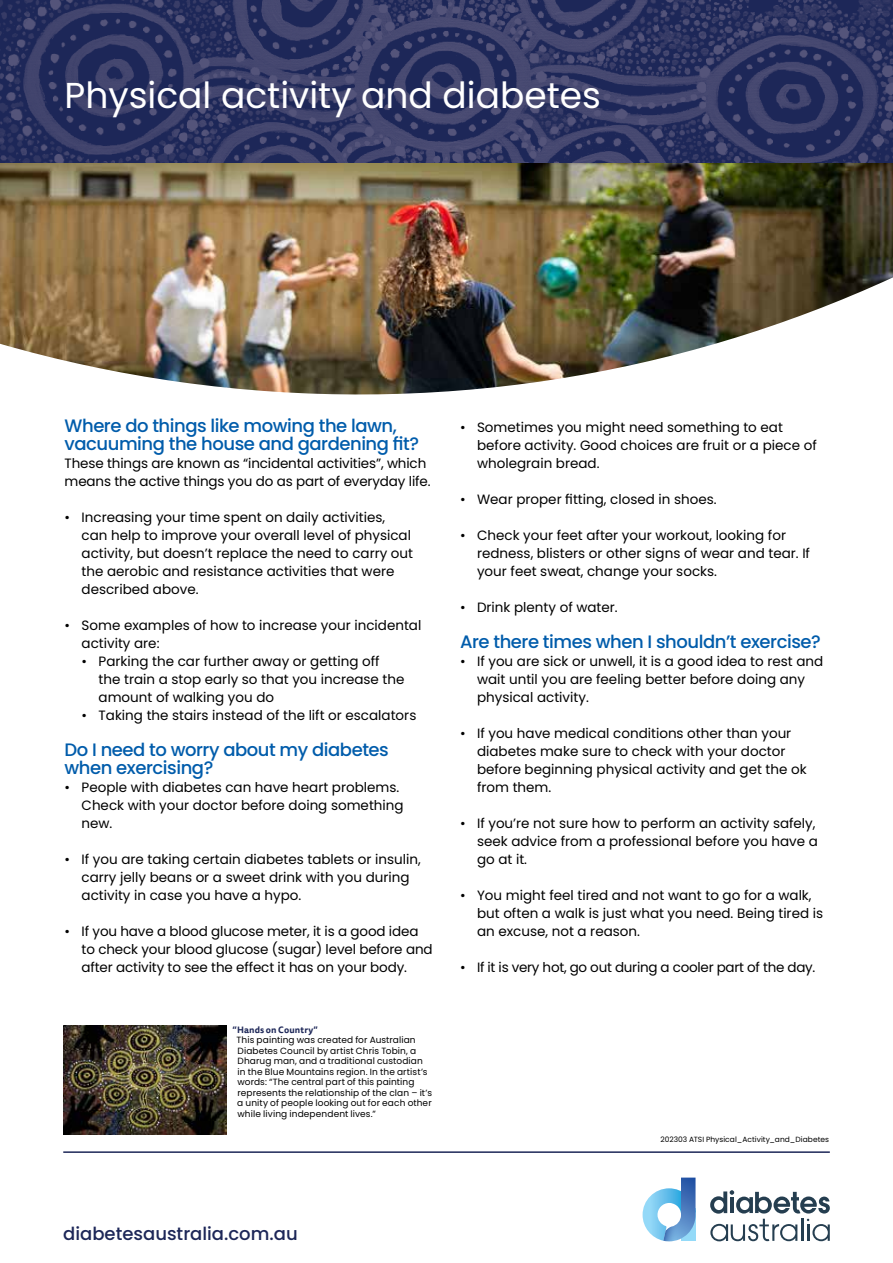
<style>
.page{position:relative;width:893px;height:1263px;background:#fff}
.page>*{position:absolute;margin:0;border:0;box-sizing:border-box;transform-origin:0 0}
.t1{font:36px "Poppins";color:#fff}
.t2{font:500 18px/18px "Poppins";letter-spacing:-.025em;color:#005cab}
.t3{font:500 18px "Poppins";color:#1d2758}
.t4{font:13.5px/18px "Poppins";color:#000}
.t5{font:13.5px "Poppins";letter-spacing:-.02em;color:#000}
.t6{font:9px/10.5px "Poppins";letter-spacing:.01em;color:#000}
.t7{font:700 9px "Tisa Sans OT";letter-spacing:.015em;color:#1d2758}
.t8{font:7.5px "Poppins";letter-spacing:.01em;color:#000}
</style>
<div class="page">
<img style="left:63px;top:1025px;width:163px;height:109px">
<hr style="left:801px;top:1219px;width:2px;height:22px;background:#253e50">
<svg style="left:807px;top:1219px;width:23px;height:22px"></svg>
<svg style="left:710px;top:1190px;width:120px;height:23px"></svg>
<svg style="left:710px;top:1219px;width:87px;height:22px"></svg>
<svg style="left:643px;top:1177px;width:52px;height:64px"></svg>
<hr style="left:63px;top:1151px;width:767px;height:2px;background:#1d2758">
<img style="left:0;top:162px;width:893px;height:233px">
<img style="left:0;top:0;width:893px;height:162px">
<h1 class="t1" style="left:65px;top:75px;width:538px">Physical activity and diabetes</h1>
<h2 class="t2" style="left:65px;top:417px;width:356px">Where do things like mowing the lawn, vacuuming the house and gardening fit?</h2>
<p class="t4" style="left:65px;top:454px;width:368px">These things are known as “incidental activities”, which means the active things you do as part of everyday life.</p>
<p class="t4" style="left:82px;top:508px;width:333px;text-indent:-17px">• Increasing your time spent on daily activities, can help to improve your overall level of physical activity, but doesn’t replace the need to carry out the aerobic and resistance activities that were described above.</p>
<p class="t4" style="left:82px;top:616px;width:341px;text-indent:-17px">• Some examples of how to increase your incidental activity are:</p>
<p class="t4" style="left:99px;top:652px;width:307px;text-indent:-17px">• Parking the car further away or getting off the train a stop early so that you increase the amount of walking you do</p>
<p class="t4" style="left:82px;top:706px;width:336px">• Taking the stairs instead of the lift or escalators</p>
<h2 class="t2" style="left:65px;top:741px;width:326px">Do I need to worry about my diabetes when exercising?</h2>
<p class="t4" style="left:82px;top:778px;width:324px;text-indent:-17px">• People with diabetes can have heart problems.<br>Check with your doctor before doing something new.</p>
<p class="t4" style="left:82px;top:850px;width:341px;text-indent:-17px">• If you are taking certain diabetes tablets or insulin, carry jelly beans or a sweet drink with you during activity in case you have a hypo.</p>
<p class="t4" style="left:82px;top:922px;width:353px;text-indent:-17px">• If you have a blood glucose meter, it is a good idea to check your blood glucose (sugar) level before and after activity to see the effect it has on your body.</p>
<p class="t7" style="left:233px;top:1024px;width:87px">“Hands on Country”</p>
<p class="t6" style="left:237px;top:1035px;width:197px">This painting was created for Australian Diabetes Council by artist Chris Tobin, a Dharug man, and a traditional custodian in the Blue Mountains region. In the artist’s words: “The central part of this painting represents the relationship of the clan – it’s a unity of people looking out for each other while living independent lives.”</p>
<p class="t4" style="left:477px;top:418px;width:341px;text-indent:-17px">• Sometimes you might need something to eat before activity. Good choices are fruit or a piece of wholegrain bread.</p>
<p class="t4" style="left:460px;top:490px;width:258px">• Wear proper fitting, closed in shoes.</p>
<p class="t4" style="left:477px;top:526px;width:335px;text-indent:-17px">• Check your feet after your workout, looking for redness, blisters or other signs of wear and tear. If your feet sweat, change your socks.</p>
<p class="t4" style="left:460px;top:598px;width:159px">• Drink plenty of water.</p>
<h2 class="t2" style="left:460px;top:633px;width:362px">Are there times when I shouldn’t exercise?</h2>
<p class="t4" style="left:477px;top:652px;width:348px;text-indent:-17px">• If you are sick or unwell, it is a good idea to rest and wait until you are feeling better before doing any physical activity.</p>
<p class="t4" style="left:477px;top:724px;width:331px;text-indent:-17px">• If you have medical conditions other than your diabetes make sure to check with your doctor before beginning physical activity and get the ok from them.</p>
<p class="t4" style="left:477px;top:814px;width:342px;text-indent:-17px">• If you’re not sure how to perform an activity safely, seek advice from a professional before you have a go at it.</p>
<p class="t4" style="left:477px;top:886px;width:348px;text-indent:-17px">• You might feel tired and not want to go for a walk, but often a walk is just what you need. Being tired is an excuse, not a reason.</p>
<p class="t5" style="left:460px;top:959px;width:357px">• If it is very hot, go out during a cooler part of the day.</p>
<p class="t8" style="left:660px;top:1135px;width:170px">202303 ATSI Physical_Activity_and_Diabetes</p>
<h2 class="t3" style="left:63px;top:1223px;width:236px">diabetesaustralia.com.au</h2>
</div>
